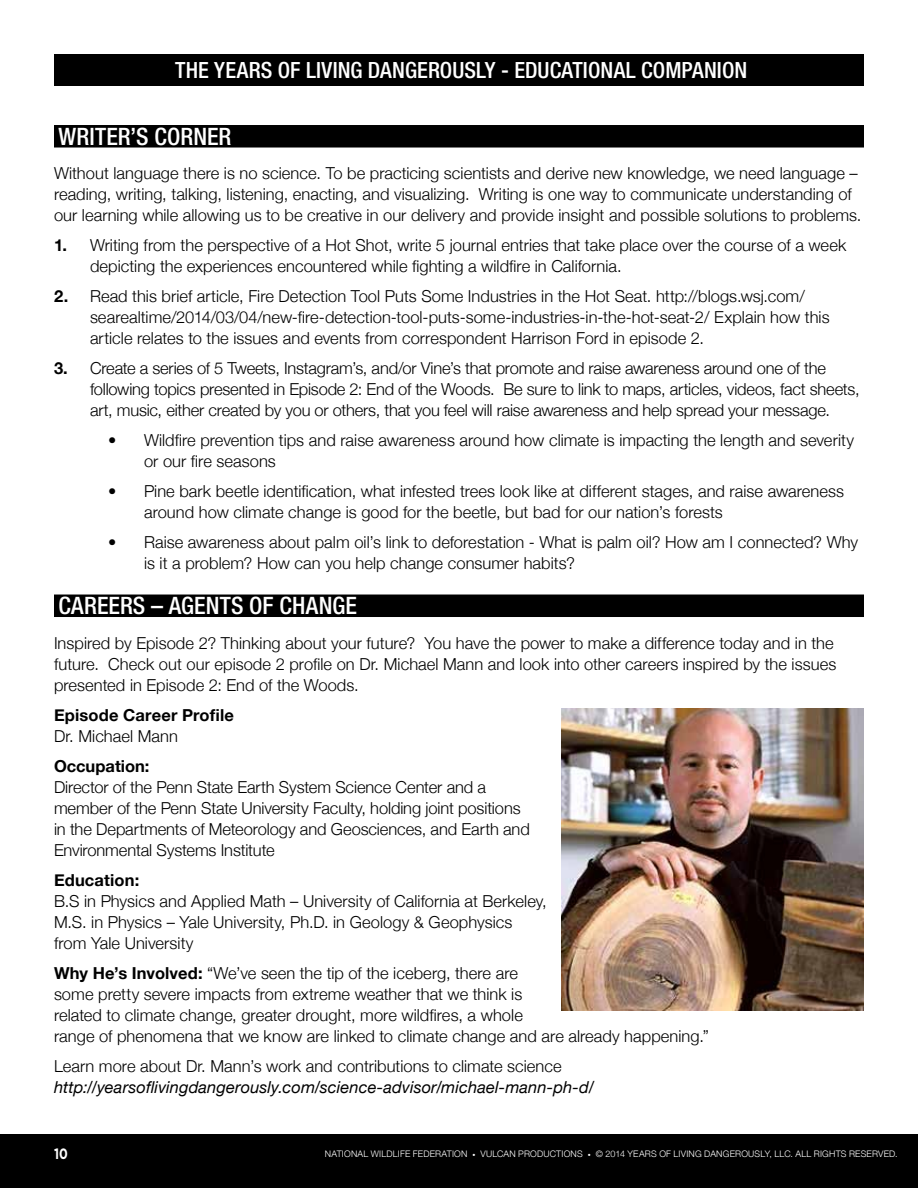
<style>
.page{position:relative;width:918px;height:1188px;background:#fff}
.page>*{position:absolute;margin:0;border:0;box-sizing:border-box;transform-origin:0 0}
.t1{font:500 condensed 24px "Helvetica Neue";letter-spacing:.005em;color:#fff}
.t2{font:500 condensed 22.35px "Helvetica Neue";color:#fff}
.t3{font:300 16.5px/21px "Helvetica Neue";color:#000}
.t4{font:italic 16.5px "Helvetica Neue";letter-spacing:.005em;color:#000}
.t5{font:700 16.5px "Helvetica Neue";letter-spacing:.005em;color:#000}
.t6{font:700 15px "Gotham";color:#fff;scale:.8 1}
.t7{font:300 9px "Helvetica Neue";letter-spacing:.02em;color:#fff}
.s1{font-weight:700}
.s2{font-size:6px}
</style>
<div class="page">
<div style="left:54px;top:54px;width:810px;height:32px;background:#000"></div>
<div style="left:54px;top:125px;width:810px;height:23px;background:#000"></div>
<div style="left:54px;top:595px;width:810px;height:22px;background:#000"></div>
<img style="left:561px;top:709px;width:303px;height:302px">
<div style="left:0;top:1134px;width:918px;height:54px;background:#000"></div>
<h2 class="t2" style="left:175px;top:56px;width:574px">THE YEARS OF LIVING DANGEROUSLY - EDUCATIONAL COMPANION</h2>
<h1 class="t1" style="left:58px;top:122px;width:175px">WRITER’S CORNER</h1>
<p class="t3" style="left:54px;top:163px;width:809px">Without language there is no science. To be practicing scientists and derive new knowledge, we need language – reading, writing, talking, listening, enacting, and visualizing. Writing is one way to communicate understanding of our learning while allowing us to be creative in our delivery and provide insight and possible solutions to problems.</p>
<p class="t3" style="left:90px;top:235px;width:758px;text-indent:-36px"><span class="s1">1.</span> Writing from the perspective of a Hot Shot, write 5 journal entries that take place over the course of a week depicting the experiences encountered while fighting a wildfire in California.</p>
<p class="t3" style="left:90px;top:286px;width:741px;text-indent:-36px"><span class="s1">2.</span> Read this brief article, Fire Detection Tool Puts Some Industries in the Hot Seat. http://blogs.wsj.com/ searealtime/2014/03/04/new-fire-detection-tool-puts-some-industries-in-the-hot-seat-2/ Explain how this article relates to the issues and events from correspondent Harrison Ford in episode 2.</p>
<p class="t3" style="left:90px;top:358px;width:771px;text-indent:-36px"><span class="s1">3.</span> Create a series of 5 Tweets, Instagram’s, and/or Vine’s that promote and raise awareness around one of the following topics presented in Episode 2: End of the Woods. Be sure to link to maps, articles, videos, fact sheets, art, music, either created by you or others, that you feel will raise awareness and help spread your message.</p>
<p class="t3" style="left:144px;top:430px;width:712px;text-indent:-36px"><span class="s1">•</span> Wildfire prevention tips and raise awareness around how climate is impacting the length and severity or our fire seasons</p>
<p class="t3" style="left:144px;top:481px;width:702px;text-indent:-36px"><span class="s1">•</span> Pine bark beetle identification, what infested trees look like at different stages, and raise awareness around how climate change is good for the beetle, but bad for our nation’s forests</p>
<p class="t3" style="left:144px;top:532px;width:716px;text-indent:-36px"><span class="s1">•</span> Raise awareness about palm oil’s link to deforestation - What is palm oil? How am I connected? Why is it a problem? How can you help change consumer habits?</p>
<h1 class="t1" style="left:58px;top:591px;width:300px">CAREERS – AGENTS OF CHANGE</h1>
<p class="t3" style="left:54px;top:632px;width:784px">Inspired by Episode 2? Thinking about your future? You have the power to make a difference today and in the future. Check out our episode 2 profile on Dr. Michael Mann and look into other careers inspired by the issues presented in Episode 2: End of the Woods.</p>
<p class="t5" style="left:54px;top:705px;width:181px">Episode Career Profile</p>
<p class="t3" style="left:54px;top:725px;width:126px">Dr. Michael Mann</p>
<p class="t5" style="left:54px;top:756px;width:97px">Occupation:</p>
<p class="t3" style="left:54px;top:776px;width:477px">Director of the Penn State Earth System Science Center and a member of the Penn State University Faculty, holding joint positions in the Departments of Meteorology and Geosciences, and Earth and Environmental Systems Institute</p>
<p class="t5" style="left:54px;top:870px;width:87px">Education:</p>
<p class="t3" style="left:54px;top:890px;width:494px">B.S in Physics and Applied Math – University of California at Berkeley,<br>M.S. in Physics – Yale University, Ph.D. in Geology &amp; Geophysics from Yale University</p>
<p class="t3" style="left:54px;top:962px;width:656px"><span class="s1">Why He’s Involved:</span> “We’ve seen the tip of the iceberg, there are<br>some pretty severe impacts from extreme weather that we think is<br>related to climate change, greater drought, more wildfires, a whole<br>range of phenomena that we know are linked to climate change and are already happening.”</p>
<p class="t3" style="left:54px;top:1055px;width:509px">Learn more about Dr. Mann’s work and contributions to climate science</p>
<p class="t4" style="left:54px;top:1077px;width:542px">http://yearsoflivingdangerously.com/science-advisor/michael-mann-ph-d/</p>
<p class="t6" style="left:54px;top:1145px;width:19px">10</p>
<p class="t7" style="left:325px;top:1148px;width:574px">NATIONAL WILDLIFE FEDERATION <span class="s2">•</span> VULCAN PRODUCTIONS <span class="s2">•</span> © 2014 YEARS OF LIVING DANGEROUSLY, LLC. ALL RIGHTS RESERVED.</p>
</div>
